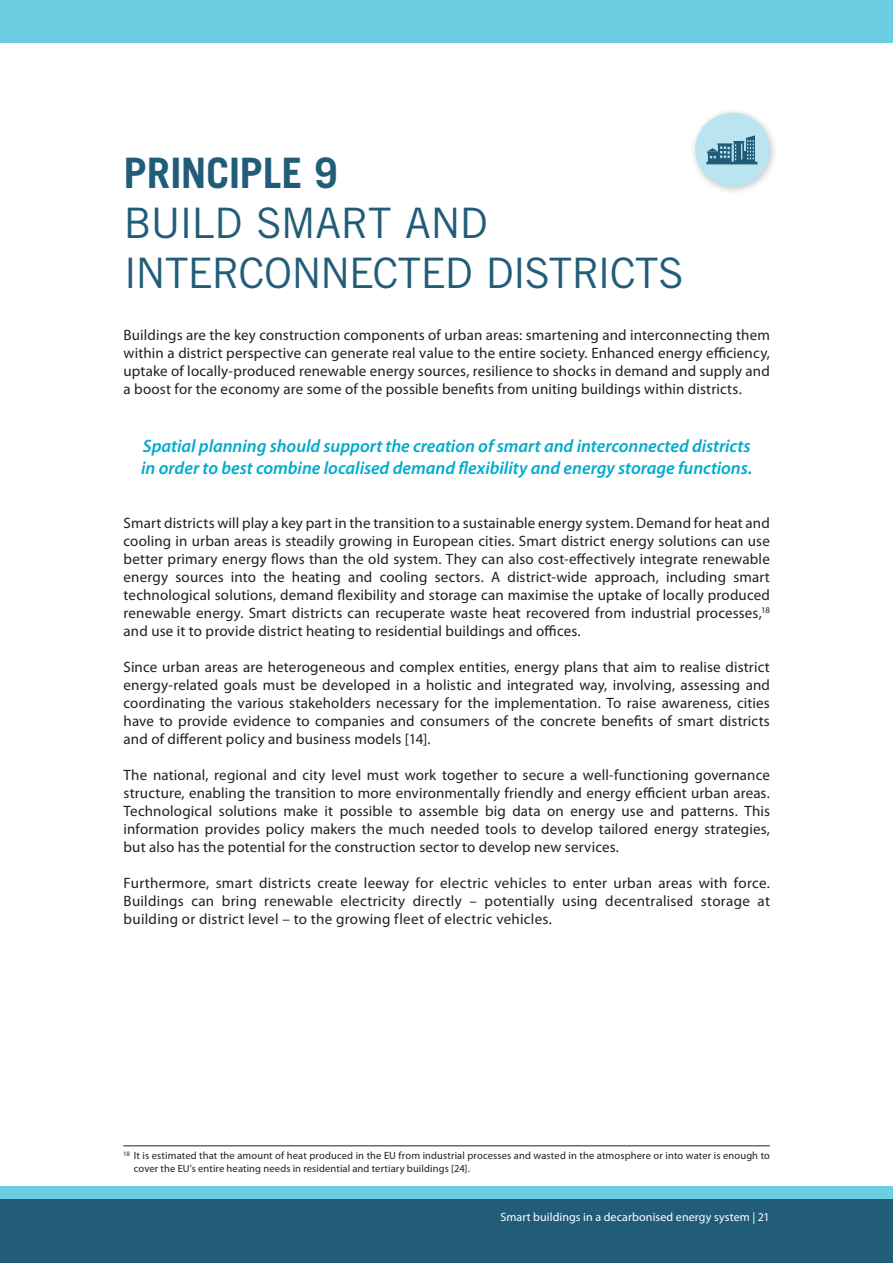
<style>
.page{position:relative;width:893px;height:1263px;background:#fff}
.page>*{position:absolute;margin:0;border:0;box-sizing:border-box;transform-origin:0 0}
.t1{font:42px/50.4px "Trade Gothic";letter-spacing:-.025em;color:#215d79}
.t2{font:700 42px "Trade Gothic";letter-spacing:-.01em;color:#215d79}
.t3{font:italic 600 18px/21.6px "Myriad Pro";letter-spacing:-.005em;color:#00abcd}
.t4{font:15px/18px "Myriad Pro";letter-spacing:.01em;color:#231f20;text-align:justify}
.t5{font:12px "Myriad Pro";letter-spacing:.01em;color:#fff}
.t6{font:10.5px/12.6px "Myriad Pro";letter-spacing:.01em;color:#231f20}
</style>
<div class="page">
<div style="left:0;top:1199px;width:893px;height:64px;background:#215d79"></div>
<div style="left:0;top:0;width:893px;height:43px;background:#6dcde3"></div>
<div style="left:0;top:1186px;width:893px;height:13px;background:#6dcde3"></div>
<hr style="left:123px;top:1145px;width:647px;height:1px;background:#231f20">
<div style="left:690px;top:107px;width:88px;height:88px;background:#231f20;opacity:.25"></div>
<div style="left:695px;top:113px;width:75px;height:74px;background:#bae4ef;border-radius:50%"></div>
<svg style="left:706px;top:135px;width:51px;height:29px"></svg>
<h1 class="t2" style="left:124px;top:147px;width:216px">PRINCIPLE 9</h1>
<h1 class="t1" style="left:124px;top:197px;width:562px">BUILD SMART AND<br>INTERCONNECTED DISTRICTS</h1>
<p class="t4" style="left:124px;top:326px;width:648px">Buildings are the key construction components of urban areas: smartening and interconnecting them within a district perspective can generate real value to the entire society. Enhanced energy efficiency, uptake of locally-produced renewable energy sources, resilience to shocks in demand and supply and a boost for the economy are some of the possible benefits from uniting buildings within districts.</p>
<p class="t3" style="left:141px;top:435px;width:613px">Spatial planning should support the creation of smart and interconnected districts in order to best combine localised demand flexibility and energy storage functions.</p>
<p class="t4" style="left:124px;top:513px;width:648px">Smart districts will play a key part in the transition to a sustainable energy system. Demand for heat and cooling in urban areas is steadily growing in European cities. Smart district energy solutions can use better primary energy flows than the old system. They can also cost-effectively integrate renewable energy sources into the heating and cooling sectors. A district-wide approach, including smart technological solutions, demand flexibility and storage can maximise the uptake of locally produced renewable energy. Smart districts can recuperate waste heat recovered from industrial processes,<sup>18 </sup>and use it to provide district heating to residential buildings and offices.</p>
<p class="t4" style="left:124px;top:657px;width:648px">Since urban areas are heterogeneous and complex entities, energy plans that aim to realise district energy-related goals must be developed in a holistic and integrated way, involving, assessing and coordinating the various stakeholders necessary for the implementation. To raise awareness, cities have to provide evidence to companies and consumers of the concrete benefits of smart districts and of different policy and business models [14].</p>
<p class="t4" style="left:124px;top:765px;width:648px">The national, regional and city level must work together to secure a well-functioning governance structure, enabling the transition to more environmentally friendly and energy efficient urban areas.<br>Technological solutions make it possible to assemble big data on energy use and patterns. This information provides policy makers the much needed tools to develop tailored energy strategies, but also has the potential for the construction sector to develop new services.</p>
<p class="t4" style="left:124px;top:873px;width:648px">Furthermore, smart districts create leeway for electric vehicles to enter urban areas with force.<br>Buildings can bring renewable electricity directly – potentially using decentralised storage at building or district level – to the growing fleet of electric vehicles.</p>
<p class="t6" style="left:134px;top:1149px;width:638px;text-indent:-11px"><sup>18</sup> It is estimated that the amount of heat produced in the EU from industrial processes and wasted in the atmosphere or into water is enough to cover the EU’s entire heating needs in residential and tertiary buildings [24].</p>
<p class="t5" style="left:500px;top:1209px;width:271px">Smart buildings in a decarbonised energy system | 21</p>
</div>
